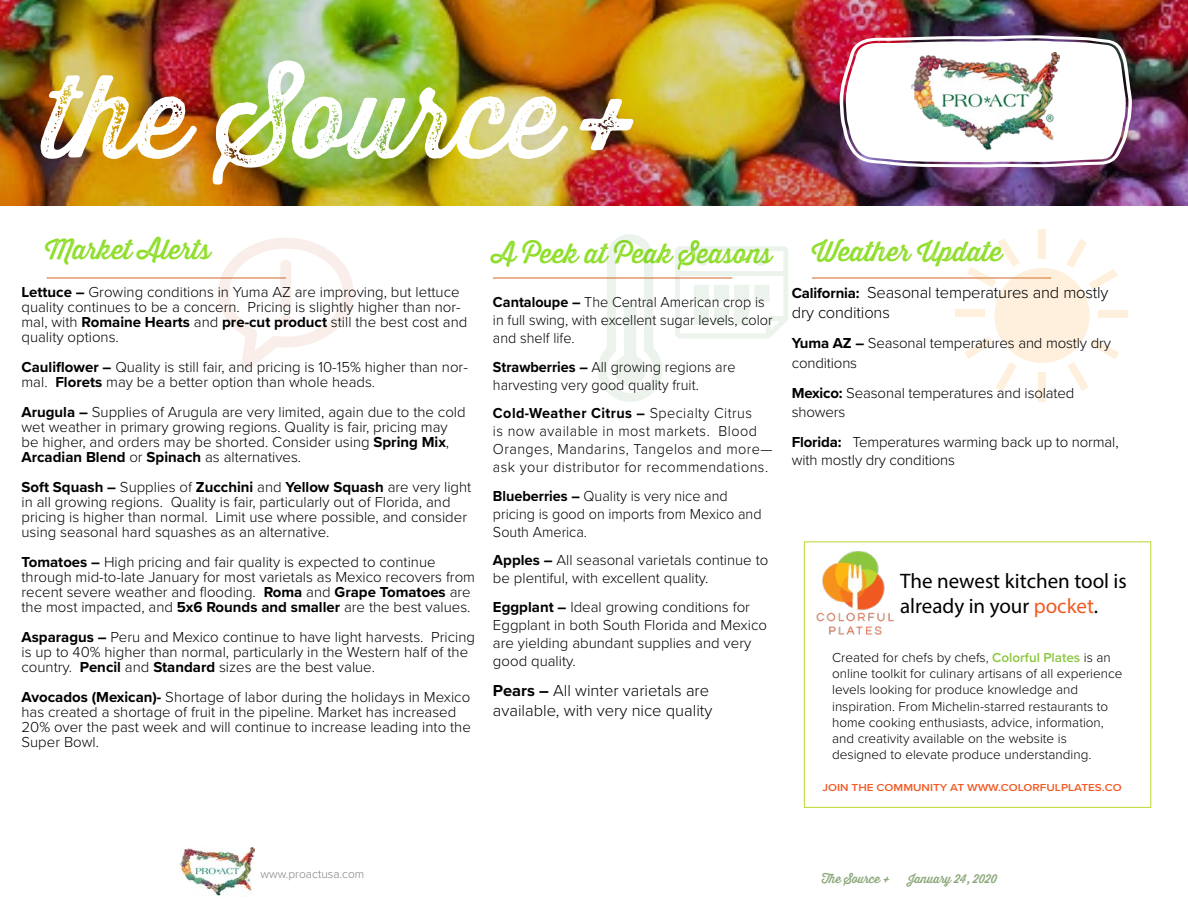
<style>
.page{position:relative;width:1188px;height:918px;background:#fff}
.page>*{position:absolute;margin:0;border:0;box-sizing:border-box;transform-origin:0 0}
.t1{font:114px "Thirsty Rough Reg Two";color:#fff}
.t2{font:27px "Thirsty Rough Reg One";color:#8fde2b}
.t3{font:21px/25.2px "Myriad Pro";color:#000}
.t4{font:300 16.5px/19.8px "Proxima Nova";color:#000}
.t5{font:300 15px/15px "Proxima Nova";color:#000}
.t6{font:300 15px/18px "Proxima Nova";color:#000;scale:.96 1}
.t7{font:300 15px/18px "Proxima Nova";letter-spacing:.03em;color:#000;scale:.96 1}
.t8{font:300 13.5px/16.2px "Proxima Nova";color:#000}
.t9{font:12px "Thirsty Rough Reg One";color:#89a678}
.t10{font:300 12px "Proxima Nova";color:#808285}
.t11{font:600 10.5px "Proxima Nova";color:#f15a25;scale:1.12 1}
.s1{font-weight:700}
.s2{font-weight:700;font-size:15px}
.s3{color:#f15a22}
.s4{font-weight:600;color:#8cc63f}
</style>
<div class="page">
<img style="left:0;top:0;width:1188px;height:206px">
<img style="left:840px;top:35px;width:292px;height:132px">
<img style="left:181px;top:847px;width:73px;height:49px">
<svg style="left:597px;top:234px;width:66px;height:168px"></svg>
<svg style="left:675px;top:246px;width:113px;height:92px"></svg>
<svg style="left:218px;top:238px;width:136px;height:132px"></svg>
<div style="left:280px;top:260px;width:12px;height:49px;background:#f9eee9;border-radius:6px"></div>
<hr style="left:46px;top:278px;width:240px;height:1px;background:#d06828">
<hr style="left:493px;top:278px;width:239px;height:1px;background:#d06828">
<hr style="left:812px;top:278px;width:239px;height:1px;background:#d06828">
<div style="left:1038px;top:230px;width:8px;height:29px;background:#fef0dd"></div>
<div style="left:1038px;top:372px;width:7px;height:29px;background:#fef0dd"></div>
<div style="left:1099px;top:310px;width:29px;height:8px;background:#fef0dd"></div>
<div style="left:956px;top:309px;width:29px;height:8px;background:#fef0dd"></div>
<svg style="left:967px;top:238px;width:53px;height:50px"></svg>
<svg style="left:1067px;top:338px;width:52px;height:53px"></svg>
<svg style="left:964px;top:337px;width:53px;height:54px"></svg>
<svg style="left:1066px;top:239px;width:52px;height:51px"></svg>
<div style="left:994px;top:268px;width:96px;height:95px;background:#fef0dd;border-radius:50%"></div>
<img style="left:912px;top:52px;width:148px;height:99px">
<img style="left:816px;top:551px;width:79px;height:84px">
<div style="left:804px;top:541px;width:347px;height:267px;border:1px solid #bfd72f"></div>
<h1 class="t1" style="left:45px;top:33px;width:599px">the Source +</h1>
<h2 class="t2" style="left:45px;top:230px;width:167px">Market Alerts</h2>
<h2 class="t2" style="left:492px;top:233px;width:281px">A Peek at Peak Seasons</h2>
<h2 class="t2" style="left:812px;top:232px;width:192px">Weather Update</h2>
<p class="t5" style="left:21px;top:284px;width:447px"><span class="s1">Lettuce –</span> Growing conditions in Yuma AZ are improving, but lettuce quality continues to be a concern. Pricing is slightly higher than nor&shy;mal, with <span class="s1">Romaine Hearts</span> and <span class="s1">pre-cut product</span> still the best cost and quality options.</p>
<p class="t5" style="left:21px;top:359px;width:448px"><span class="s1">Cauliflower –</span> Quality is still fair, and pricing is 10-15% higher than nor&shy;mal. <span class="s1">Florets</span> may be a better option than whole heads.</p>
<p class="t5" style="left:21px;top:404px;width:446px"><span class="s1">Arugula –</span> Supplies of Arugula are very limited, again due to the cold wet weather in primary growing regions. Quality is fair, pricing may be higher, and orders may be shorted. Consider using <span class="s1">Spring Mix</span>, <span class="s1">Arcadian Blend</span> or <span class="s1">Spinach</span> as alternatives.</p>
<p class="t5" style="left:21px;top:479px;width:451px"><span class="s1">Soft Squash –</span> Supplies of <span class="s1">Zucchini</span> and <span class="s1">Yellow Squash</span> are very light in all growing regions. Quality is fair, particularly out of Florida, and pricing is higher than normal. Limit use where possible, and consider using seasonal hard squashes as an alternative.</p>
<p class="t5" style="left:21px;top:554px;width:455px"><span class="s1">Tomatoes –</span> High pricing and fair quality is expected to continue through mid-to-late January for most varietals as Mexico recovers from recent severe weather and flooding. <span class="s1">Roma</span> and <span class="s1">Grape Tomatoes</span> are the most impacted, and <span class="s1">5x6 Rounds and smaller</span> are the best values.</p>
<p class="t5" style="left:21px;top:629px;width:455px"><span class="s1">Asparagus –</span> Peru and Mexico continue to have light harvests. Pricing is up to 40% higher than normal, particularly in the Western half of the country. <span class="s1">Pencil</span> and <span class="s1">Standard</span> sizes are the best value.</p>
<p class="t5" style="left:21px;top:689px;width:451px"><span class="s1">Avocados (Mexican)-</span> Shortage of labor during the holidays in Mexico has created a shortage of fruit in the pipeline. Market has increased 20% over the past week and will continue to increase leading into the Super Bowl.</p>
<p class="t6" style="left:493px;top:293px;width:293px"><span class="s1">Cantaloupe –</span> The Central American crop is in full swing, with excellent sugar levels, color and shelf life.</p>
<p class="t6" style="left:493px;top:357px;width:254px"><span class="s1">Strawberries –</span> All growing regions are harvesting very good quality fruit.</p>
<p class="t7" style="left:493px;top:404px;width:293px"><span class="s1">Cold-Weather Citrus –</span> Specialty Citrus<br>is now available in most markets. Blood Oranges, Mandarins, Tangelos and more— ask your distributor for recommendations.</p>
<p class="t6" style="left:493px;top:486px;width:281px"><span class="s1">Blueberries –</span> Quality is very nice and pricing is good on imports from Mexico and<br>South America.</p>
<p class="t5" style="left:493px;top:551px;width:277px;line-height:18px"><span class="s1">Apples –</span> All seasonal varietals continue to be plentiful, with excellent quality.</p>
<p class="t5" style="left:493px;top:597px;width:276px;line-height:18px"><span class="s1">Eggplant –</span> Ideal growing conditions for Eggplant in both South Florida and Mexico are yielding abundant supplies and very good quality.</p>
<p class="t4" style="left:493px;top:680px;width:221px"><span class="s1">Pears –</span> All winter varietals are available, with very nice quality</p>
<p class="t4" style="left:792px;top:282px;width:318px"><span class="s2">California:</span> Seasonal temperatures and mostly dry conditions</p>
<p class="t5" style="left:792px;top:332px;width:321px;line-height:19.8px"><span class="s1">Yuma AZ –</span> Seasonal temperatures and mostly dry conditions</p>
<p class="t5" style="left:792px;top:382px;width:284px;line-height:19.8px"><span class="s1">Mexico:</span> Seasonal temperatures and isolated showers</p>
<p class="t5" style="left:792px;top:433px;width:328px;line-height:18px"><span class="s1">Florida:</span> Temperatures warming back up to normal, with mostly dry conditions</p>
<h3 class="t3" style="left:900px;top:568px;width:228px">The newest kitchen tool is already in your <span class="s3">pocket</span>.</h3>
<p class="t8" style="left:832px;top:649px;width:292px">Created for chefs by chefs, <span class="s4">Colorful Plates</span> is an online toolkit for culinary artisans of all experience levels looking for produce knowledge and inspiration. From Michelin-starred restaurants to home cooking enthusiasts, advice, information, and creativity available on the website is designed to elevate produce understanding.</p>
<p class="t11" style="left:823px;top:779px;width:269px">JOIN THE COMMUNITY AT WWW.COLORFULPLATES.CO</p>
<p class="t10" style="left:260px;top:865px;width:105px">www.proactusa.com</p>
<p class="t9" style="left:822px;top:869px;width:70px">The Source +</p>
<p class="t9" style="left:908px;top:869px;width:91px">January 24, 2020</p>
</div>
